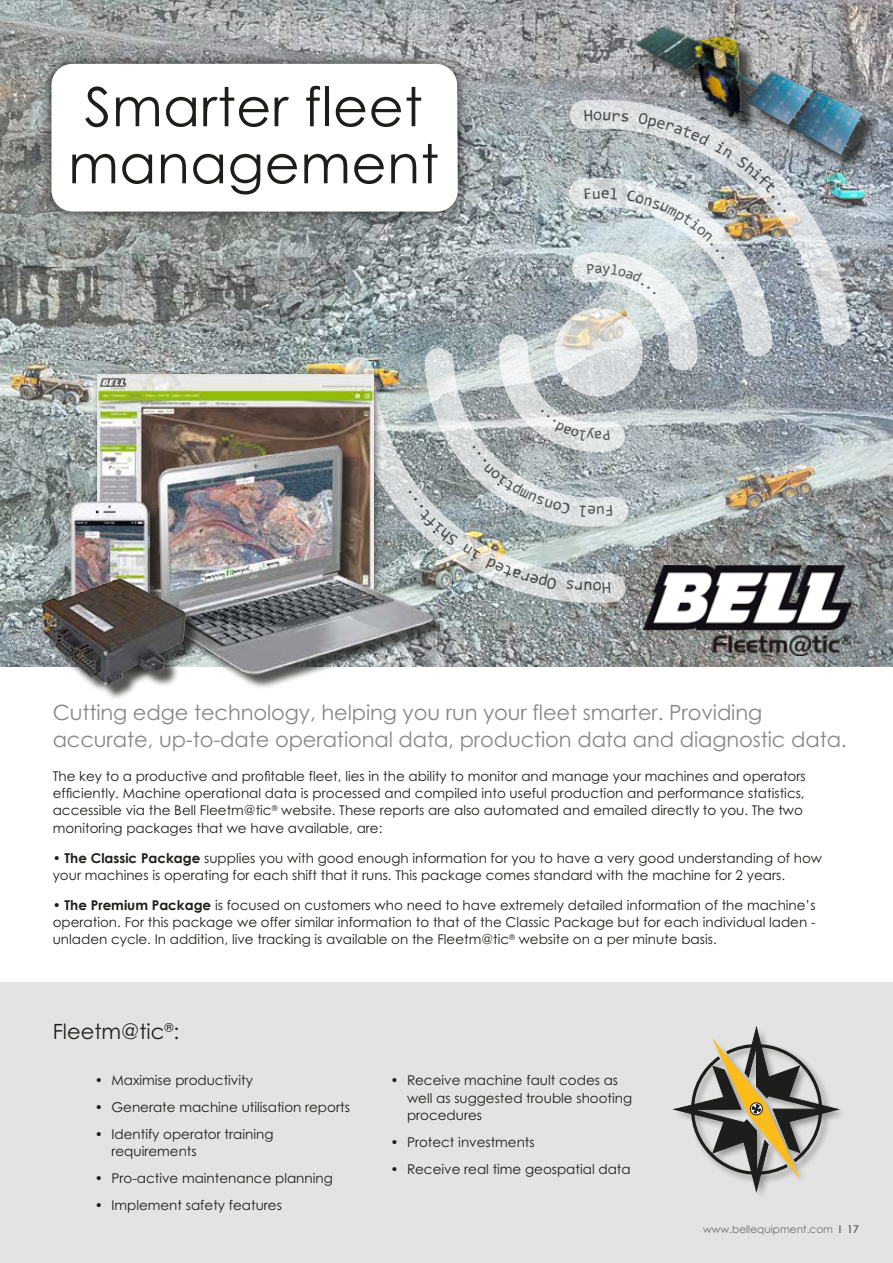
<style>
.page{position:relative;width:893px;height:1263px;background:#fff}
.page>*{position:absolute;margin:0;border:0;box-sizing:border-box;transform-origin:0 0}
.t1{font:54px/57px "Century Gothic";letter-spacing:.01em;color:#1d1d1b;text-align:center}
.t2{font:21px/27px "Century Gothic Std";letter-spacing:-.005em;color:#878787}
.t3{font:21px "Century Gothic Std";color:#1d1d1b}
.t4{font:13.5px/17.2px "Century Gothic Std";color:#1d1d1b}
.t5{font:10.5px "Century Gothic";color:#706f6f}
.s1{font-family:"Century Gothic";font-weight:700}
.s2{font-weight:700}
.s3{color:#1d1d1b}
</style>
<div class="page">
<div style="left:0;top:983px;width:893px;height:280px;background:#e3e3e3"></div>
<img style="left:0;top:0;width:893px;height:666px">
<img style="left:328px;top:340px;width:314px;height:275px">
<svg style="left:553px;top:88px;width:314px;height:275px;background:#aab3b9"></svg>
<img style="left:643px;top:566px;width:207px;height:90px">
<div style="left:639px;top:30px;width:241px;height:143px;background:#1d1d1b;opacity:.75"></div>
<img style="left:624px;top:0;width:245px;height:175px">
<div style="left:93px;top:370px;width:289px;height:235px;background:#1d1d1b;opacity:.6"></div>
<img style="left:97px;top:374px;width:276px;height:130px">
<img style="left:69px;top:501px;width:80px;height:80px">
<div style="left:159px;top:448px;width:289px;height:241px;background:#1d1d1b;opacity:.75"></div>
<img style="left:152px;top:443px;width:284px;height:233px">
<div style="left:42px;top:581px;width:158px;height:119px;background:#1d1d1b;opacity:.75"></div>
<img style="left:39px;top:578px;width:81px;height:98px">
<svg style="left:674px;top:1027px;width:164px;height:164px"></svg>
<div style="left:40px;top:52px;width:430px;height:171px;background:#1d1d1b;opacity:.86"></div>
<svg style="left:51px;top:64px;width:407px;height:148px"></svg>
<svg style="left:408px;top:110px;width:379px;height:483px;background:#b3babb"></svg>
<h1 class="t1" style="left:68px;top:77px;width:372px">Smarter fleet management</h1>
<h2 class="t2" style="left:53px;top:698px;width:795px">Cutting edge technology, helping you run your fleet smarter. Providing accurate, up-to-date operational data, production data and diagnostic data.</h2>
<p class="t4" style="left:53px;top:767px;width:754px">The key to a productive and profitable fleet, lies in the ability to monitor and manage your machines and operators efficiently. Machine operational data is processed and compiled into useful production and performance statistics, accessible via the Bell Fleetm@tic<sup>®</sup> website. These reports are also automated and emailed directly to you. The two monitoring packages that we have available, are:</p>
<p class="t4" style="left:53px;top:849px;width:771px"><span class="s1">• The Classic Package</span> supplies you with good enough information for you to have a very good understanding of how your machines is operating for each shift that it runs. This package comes standard with the machine for 2 years.</p>
<p class="t4" style="left:53px;top:896px;width:764px;text-align:justify"><span class="s1">• The Premium Package</span> is focused on customers who need to have extremely detailed information of the machine’s operation. For this package we offer similar information to that of the Classic Package but for each individual laden - unladen cycle. In addition, live tracking is available on the Fleetm@tic<sup>®</sup> website on a per minute basis.</p>
<h2 class="t3" style="left:53px;top:1018px;width:128px">Fleetm@tic<sup>®</sup>:</h2>
<p class="t4" style="left:95px;top:1071px;width:159px">• Maximise productivity</p>
<p class="t4" style="left:95px;top:1098px;width:256px">• Generate machine utilisation reports</p>
<p class="t4" style="left:111px;top:1125px;width:163px;text-indent:-16px">• Identify operator training requirements</p>
<p class="t4" style="left:95px;top:1169px;width:239px">• Pro-active maintenance planning</p>
<p class="t4" style="left:95px;top:1197px;width:189px">• Implement safety features</p>
<p class="t4" style="left:407px;top:1072px;width:227px;text-indent:-16px">• Receive machine fault codes as well as suggested trouble shooting procedures</p>
<p class="t4" style="left:390px;top:1133px;width:146px">• Protect investments</p>
<p class="t4" style="left:390px;top:1160px;width:242px">• Receive real time geospatial data</p>
<p class="t5" style="left:703px;top:1223px;width:157px">www.bellequipment.com <span class="s2">l</span> <span class="s3">17</span></p>
</div>
